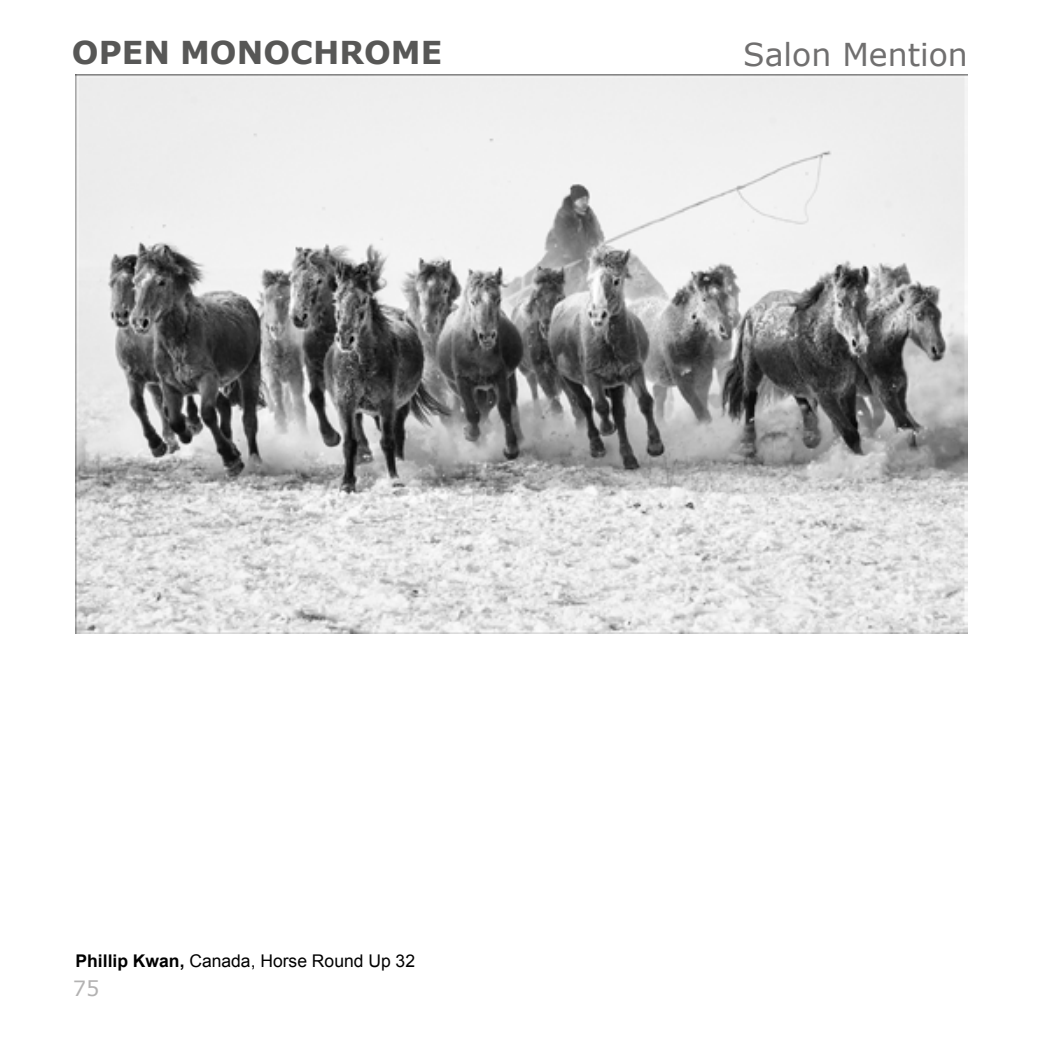
<style>
.page{position:relative;width:1042px;height:1042px;background:#fff}
.page>*{position:absolute;margin:0;border:0;box-sizing:border-box;transform-origin:0 0}
.t1{font:700 31.5px "Verdana";color:#575756}
.t2{font:31.5px "Verdana";color:#706f6f}
.t3{font:21px "Verdana";color:#b3b2b2}
.t4{font:17.5px "Arial";color:#000}
.s1{font-weight:700}
</style>
<div class="page">
<img style="left:76px;top:74px;width:892px;height:559px">
<h1 class="t1" style="left:72px;top:32px;width:372px">OPEN MONOCHROME</h1>
<h1 class="t2" style="left:743px;top:35px;width:226px">Salon Mention</h1>
<p class="t4" style="left:76px;top:949px;width:341px"><span class="s1">Phillip Kwan,</span> Canada, Horse Round Up 32</p>
<p class="t3" style="left:73px;top:975px;width:28px">75</p>
</div>
